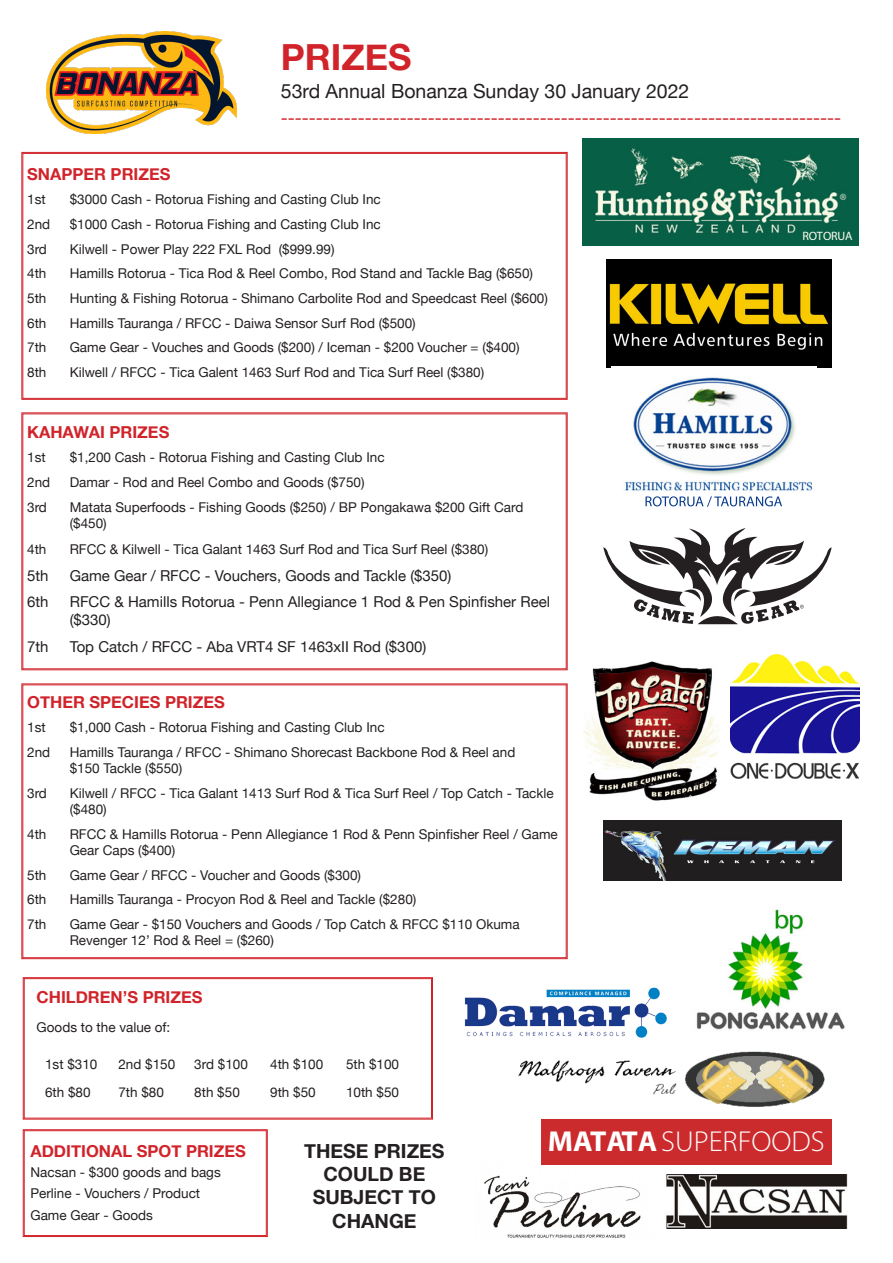
<style>
.page{position:relative;width:893px;height:1263px;background:#fff}
.page>*{position:absolute;margin:0;border:0;box-sizing:border-box;transform-origin:0 0}
.t1{font:700 36px "Helvetica Neue";color:#d1232a}
.t2{font:300 28.8px "Myriad Pro";color:#fff}
.t3{font:19.5px "Helvetica Neue";color:#231f20}
.TITLE_RED{font:700 19.5px/23.4px "Helvetica Neue";color:#241f21;text-align:center}
.t4{font:18px "Helvetica Neue";color:#d1232a}
.TITLE_RED-2{font:700 16.5px "Helvetica Neue";color:#d1232a}
.TEXT_List{font:15px/18px "Helvetica Neue";color:#231f20}
.TEXT_List-2{font:13.5px/16.2px "Helvetica Neue";color:#231f20}
.Text_List_No_Gap{font:13.5px "Helvetica Neue";color:#231f20}
.t5{font:12.15px "Myriad Pro";letter-spacing:-.01em;color:#fcfff0}
.s1{font-weight:700}
</style>
<div class="page">
<img style="left:47px;top:31px;width:190px;height:102px">
<img style="left:603px;top:821px;width:239px;height:59px">
<img style="left:606px;top:259px;width:226px;height:109px">
<img style="left:666px;top:1174px;width:181px;height:54px">
<img style="left:583px;top:138px;width:275px;height:108px">
<img style="left:612px;top:367px;width:204px;height:124px">
<svg style="left:645px;top:496px;width:137px;height:11px"></svg>
<svg style="left:603px;top:528px;width:229px;height:96px"></svg>
<img style="left:696px;top:908px;width:149px;height:122px">
<img style="left:584px;top:661px;width:136px;height:140px">
<img style="left:484px;top:1164px;width:169px;height:74px">
<div style="left:541px;top:1119px;width:291px;height:45px;background:#cc2b2e"></div>
<img style="left:518px;top:1051px;width:307px;height:56px">
<img style="left:464px;top:987px;width:203px;height:51px">
<img style="left:730px;top:654px;width:130px;height:124px">
<svg style="left:21px;top:152px;width:547px;height:248px"></svg>
<div style="left:23px;top:153px;width:543px;height:245px;border:1px solid #d1232a"></div>
<svg style="left:21px;top:412px;width:547px;height:258px"></svg>
<svg style="left:21px;top:683px;width:547px;height:276px"></svg>
<div style="left:23px;top:685px;width:543px;height:273px;border:1px solid #d1232a"></div>
<svg style="left:22px;top:1129px;width:246px;height:108px"></svg>
<div style="left:24px;top:1130px;width:242px;height:106px;border:1px solid #d1232a"></div>
<svg style="left:22px;top:977px;width:411px;height:143px"></svg>
<div style="left:24px;top:978px;width:408px;height:140px;border:1px solid #d1232a"></div>
<p class="t1" style="left:281px;top:35px;width:132px">PRIZES</p>
<p class="t3" style="left:281px;top:79px;width:410px">53rd Annual Bonanza Sunday 30 January 2022</p>
<p class="t4" style="left:281px;top:107px;width:562px">--------------------------------------------------------------------------------</p>
<p class="TITLE_RED-2" style="left:27px;top:163px;width:145px">SNAPPER PRIZES</p>
<p class="TEXT_List-2" style="left:27px;top:191px;width:20px">1st</p>
<p class="TEXT_List-2" style="left:70px;top:191px;width:313px">$3000 Cash - Rotorua Fishing and Casting Club Inc</p>
<p class="TEXT_List-2" style="left:27px;top:216px;width:25px">2nd</p>
<p class="TEXT_List-2" style="left:70px;top:216px;width:313px">$1000 Cash - Rotorua Fishing and Casting Club Inc</p>
<p class="TEXT_List-2" style="left:27px;top:241px;width:21px">3rd</p>
<p class="TEXT_List-2" style="left:70px;top:241px;width:266px">Kilwell - Power Play 222 FXL Rod ($999.99)</p>
<p class="TEXT_List-2" style="left:27px;top:265px;width:21px">4th</p>
<p class="TEXT_List-2" style="left:70px;top:265px;width:465px">Hamills Rotorua - Tica Rod &amp; Reel Combo, Rod Stand and Tackle Bag ($650)</p>
<p class="TEXT_List-2" style="left:27px;top:290px;width:21px">5th</p>
<p class="TEXT_List-2" style="left:70px;top:290px;width:480px">Hunting &amp; Fishing Rotorua - Shimano Carbolite Rod and Speedcast Reel ($600)</p>
<p class="TEXT_List-2" style="left:27px;top:315px;width:21px">6th</p>
<p class="TEXT_List-2" style="left:70px;top:315px;width:348px">Hamills Tauranga / RFCC - Daiwa Sensor Surf Rod ($500)</p>
<p class="TEXT_List-2" style="left:27px;top:339px;width:21px">7th</p>
<p class="TEXT_List-2" style="left:70px;top:339px;width:451px">Game Gear - Vouches and Goods ($200) / Iceman - $200 Voucher = ($400)</p>
<p class="TEXT_List-2" style="left:27px;top:364px;width:21px">8th</p>
<p class="TEXT_List-2" style="left:70px;top:364px;width:416px">Kilwell / RFCC - Tica Galent 1463 Surf Rod and Tica Surf Reel ($380)</p>
<p class="TITLE_RED-2" style="left:27px;top:421px;width:144px">KAHAWAI PRIZES</p>
<p class="TEXT_List-2" style="left:27px;top:449px;width:20px">1st</p>
<p class="TEXT_List-2" style="left:70px;top:449px;width:316px">$1,200 Cash - Rotorua Fishing and Casting Club Inc</p>
<p class="TEXT_List-2" style="left:27px;top:474px;width:25px">2nd</p>
<p class="TEXT_List-2" style="left:70px;top:474px;width:296px">Damar - Rod and Reel Combo and Goods ($750)</p>
<p class="TEXT_List-2" style="left:27px;top:498px;width:21px">3rd</p>
<p class="TEXT_List-2" style="left:70px;top:498px;width:455px">Matata Superfoods - Fishing Goods ($250) / BP Pongakawa $200 Gift Card ($450)</p>
<p class="TEXT_List-2" style="left:27px;top:541px;width:21px">4th</p>
<p class="TEXT_List-2" style="left:70px;top:541px;width:420px">RFCC &amp; Kilwell - Tica Galant 1463 Surf Rod and Tica Surf Reel ($380)</p>
<p class="TEXT_List" style="left:27px;top:566px;width:23px">5th</p>
<p class="TEXT_List" style="left:70px;top:566px;width:383px">Game Gear / RFCC - Vouchers, Goods and Tackle ($350)</p>
<p class="TEXT_List" style="left:27px;top:593px;width:23px">6th</p>
<p class="TEXT_List" style="left:70px;top:593px;width:482px">RFCC &amp; Hamills Rotorua - Penn Allegiance 1 Rod &amp; Pen Spinfisher Reel ($330)</p>
<p class="TEXT_List" style="left:27px;top:637px;width:23px">7th</p>
<p class="TEXT_List" style="left:70px;top:637px;width:358px">Top Catch / RFCC - Aba VRT4 SF 1463xII Rod ($300)</p>
<p class="TITLE_RED-2" style="left:27px;top:691px;width:199px">OTHER SPECIES PRIZES</p>
<p class="TEXT_List-2" style="left:27px;top:719px;width:20px">1st</p>
<p class="TEXT_List-2" style="left:70px;top:719px;width:316px">$1,000 Cash - Rotorua Fishing and Casting Club Inc</p>
<p class="TEXT_List-2" style="left:27px;top:744px;width:25px">2nd</p>
<p class="TEXT_List-2" style="left:70px;top:744px;width:447px">Hamills Tauranga / RFCC - Shimano Shorecast Backbone Rod &amp; Reel and $150 Tackle ($550)</p>
<p class="TEXT_List-2" style="left:27px;top:785px;width:21px">3rd</p>
<p class="TEXT_List-2" style="left:70px;top:785px;width:486px">Kilwell / RFCC - Tica Galant 1413 Surf Rod &amp; Tica Surf Reel / Top Catch - Tackle ($480)</p>
<p class="TEXT_List-2" style="left:27px;top:826px;width:21px">4th</p>
<p class="TEXT_List-2" style="left:70px;top:826px;width:490px">RFCC &amp; Hamills Rotorua - Penn Allegiance 1 Rod &amp; Penn Spinfisher Reel / Game<br>Gear Caps ($400)</p>
<p class="TEXT_List-2" style="left:27px;top:866px;width:21px">5th</p>
<p class="TEXT_List-2" style="left:70px;top:866px;width:293px">Game Gear / RFCC - Voucher and Goods ($300)</p>
<p class="TEXT_List-2" style="left:27px;top:891px;width:21px">6th</p>
<p class="TEXT_List-2" style="left:70px;top:891px;width:348px">Hamills Tauranga - Procyon Rod &amp; Reel and Tackle ($280)</p>
<p class="TEXT_List-2" style="left:27px;top:916px;width:21px">7th</p>
<p class="TEXT_List-2" style="left:70px;top:916px;width:451px">Game Gear - $150 Vouchers and Goods / Top Catch &amp; RFCC $110 Okuma<br>Revenger 12’ Rod &amp; Reel = ($260)</p>
<p class="TITLE_RED-2" style="left:37px;top:987px;width:167px">CHILDREN’S PRIZES</p>
<p class="TEXT_List-2" style="left:37px;top:1019px;width:135px">Goods to the value of:</p>
<p class="TEXT_List-2" style="left:45px;top:1056px;width:54px">1st $310</p>
<p class="TEXT_List-2" style="left:118px;top:1056px;width:58px">2nd $150</p>
<p class="TEXT_List-2" style="left:194px;top:1056px;width:55px">3rd $100</p>
<p class="TEXT_List-2" style="left:270px;top:1056px;width:55px">4th $100</p>
<p class="TEXT_List-2" style="left:346px;top:1056px;width:55px">5th $100</p>
<p class="TEXT_List-2" style="left:45px;top:1083px;width:47px">6th $80</p>
<p class="TEXT_List-2" style="left:118px;top:1083px;width:47px">7th $80</p>
<p class="TEXT_List-2" style="left:194px;top:1083px;width:47px">8th $50</p>
<p class="TEXT_List-2" style="left:270px;top:1083px;width:47px">9th $50</p>
<p class="TEXT_List-2" style="left:346px;top:1083px;width:55px">10th $50</p>
<p class="t5" style="left:802px;top:229px;width:52px">ROTORUA</p>
<p class="TITLE_RED-2" style="left:30px;top:1141px;width:217px">ADDITIONAL SPOT PRIZES</p>
<p class="Text_List_No_Gap" style="left:30px;top:1164px;width:192px">Nacsan - $300 goods and bags</p>
<p class="Text_List_No_Gap" style="left:30px;top:1185px;width:171px">Perline - Vouchers / Product</p>
<p class="Text_List_No_Gap" style="left:30px;top:1207px;width:124px">Game Gear - Goods</p>
<p class="TITLE_RED" style="left:304px;top:1138px;width:142px">THESE PRIZES<br>COULD BE<br>SUBJECT TO<br>CHANGE</p>
<h2 class="t2" style="left:548px;top:1124px;width:278px"><span class="s1">MATATA</span>SUPERFOODS</h2>
</div>
